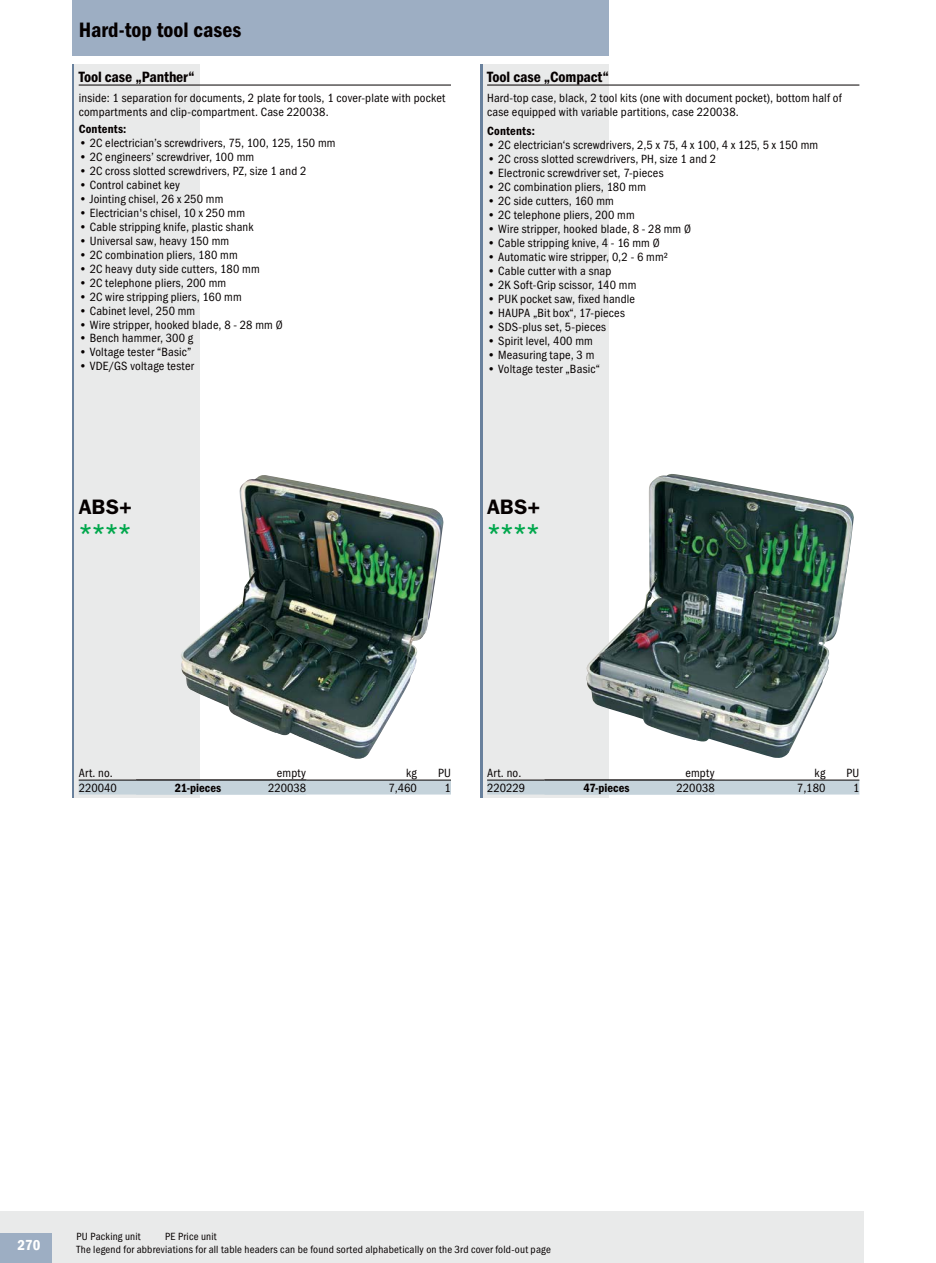
<style>
.page{position:relative;width:936px;height:1263px;background:#fff}
.page>*{position:absolute;margin:0;border:0;box-sizing:border-box;transform-origin:0 0}
.t1{font:25.5px "Franklin Gothic Demi ITC";color:#00a74c}
.t2{font:21px "Franklin Gothic Demi Cond ITC";color:#050000}
.t3{font:21px "Franklin Gothic Demi ITC";color:#050000}
.t4{font:15px "Franklin Gothic Demi Cond ITC";letter-spacing:-.01em;color:#050000}
.t5{font:15px "Franklin Gothic LT Com Dm Cn";color:#fff}
.t6{font:12px/14px "Franklin Gothic Book Cond ITC";letter-spacing:.015em;color:#050000}
.t7{font:12px "Franklin Gothic Demi Cond ITC";letter-spacing:.015em;color:#050000}
.t8{font:10.5px/12.6px "Franklin Gothic Book Cond ITC";letter-spacing:.02em;color:#050000}
</style>
<div class="page">
<div style="left:0;top:1212px;width:863px;height:51px;background:#e9eaea"></div>
<div style="left:0;top:1233px;width:51px;height:30px;background:#9daec3"></div>
<hr style="left:72px;top:64px;width:2px;height:1139px;background:#69819d">
<div style="left:74px;top:64px;width:126px;height:1139px;background:#e9eaea"></div>
<hr style="left:480px;top:64px;width:3px;height:1139px;background:#69819d">
<div style="left:483px;top:64px;width:125px;height:1139px;background:#e9eaea"></div>
<div style="left:68px;top:799px;width:383px;height:408px;background:#fff"></div>
<div style="left:476px;top:799px;width:383px;height:408px;background:#fff"></div>
<hr style="left:79px;top:85px;width:372px;height:1px;background:#050000">
<img style="left:181px;top:475px;width:263px;height:284px">
<div style="left:79px;top:780px;width:372px;height:14px;background:#c5d3db"></div>
<hr style="left:136px;top:780px;width:170px;height:1px;background:#050000">
<hr style="left:487px;top:85px;width:372px;height:1px;background:#050000">
<img style="left:586px;top:474px;width:267px;height:284px">
<div style="left:487px;top:780px;width:372px;height:14px;background:#c5d3db"></div>
<hr style="left:544px;top:780px;width:170px;height:1px;background:#050000">
<div style="left:72px;top:0;width:536px;height:55px;background:#9daec3"></div>
<h2 class="t2" style="left:79px;top:22px;width:164px">Hard-top tool cases</h2>
<p class="t4" style="left:79px;top:71px;width:118px">Tool case „Panther“</p>
<p class="t6" style="left:79px;top:92px;width:368px">inside: 1 separation for documents, 2 plate for tools, 1 cover-plate with pocket compartments and clip-compartment. Case 220038.</p>
<p class="t7" style="left:79px;top:125px;width:49px">Contents:</p>
<p class="t6" style="left:79px;top:137px;width:258px">• 2C electrician’s screwdrivers, 75, 100, 125, 150 mm</p>
<p class="t6" style="left:79px;top:151px;width:177px">• 2C engineers’ screwdriver, 100 mm</p>
<p class="t6" style="left:79px;top:165px;width:229px">• 2C cross slotted screwdrivers, PZ, size 1 and 2</p>
<p class="t6" style="left:79px;top:179px;width:103px">• Control cabinet key</p>
<p class="t6" style="left:79px;top:193px;width:146px">• Jointing chisel, 26 x 250 mm</p>
<p class="t6" style="left:79px;top:207px;width:168px">• Electrician's chisel, 10 x 250 mm</p>
<p class="t6" style="left:79px;top:221px;width:176px">• Cable stripping knife, plastic shank</p>
<p class="t6" style="left:79px;top:235px;width:152px">• Universal saw, heavy 150 mm</p>
<p class="t6" style="left:79px;top:248px;width:160px">• 2C combination pliers, 180 mm</p>
<p class="t6" style="left:79px;top:262px;width:182px">• 2C heavy duty side cutters, 180 mm</p>
<p class="t6" style="left:79px;top:276px;width:149px">• 2C telephone pliers, 200 mm</p>
<p class="t6" style="left:79px;top:290px;width:164px">• 2C wire stripping pliers, 160 mm</p>
<p class="t6" style="left:79px;top:304px;width:118px">• Cabinet level, 250 mm</p>
<p class="t6" style="left:79px;top:318px;width:205px">• Wire stripper, hooked blade, 8 - 28 mm Ø</p>
<p class="t6" style="left:79px;top:332px;width:116px">• Bench hammer, 300 g</p>
<p class="t6" style="left:79px;top:346px;width:114px">• Voltage tester “Basic”</p>
<p class="t6" style="left:79px;top:360px;width:117px">• VDE/GS voltage tester</p>
<p class="t4" style="left:487px;top:71px;width:123px">Tool case „Compact“</p>
<p class="t6" style="left:487px;top:92px;width:356px">Hard-top case, black, 2 tool kits (one with document pocket), bottom half of case equipped with variable partitions, case 220038.</p>
<p class="t7" style="left:487px;top:127px;width:49px">Contents:</p>
<p class="t6" style="left:487px;top:139px;width:332px">• 2C electrician‘s screwdrivers, 2,5 x 75, 4 x 100, 4 x 125, 5 x 150 mm</p>
<p class="t6" style="left:487px;top:153px;width:231px">• 2C cross slotted screwdrivers, PH, size 1 and 2</p>
<p class="t6" style="left:487px;top:167px;width:178px">• Electronic screwdriver set, 7-pieces</p>
<p class="t6" style="left:487px;top:181px;width:160px">• 2C combination pliers, 180 mm</p>
<p class="t6" style="left:487px;top:195px;width:128px">• 2C side cutters, 160 mm</p>
<p class="t6" style="left:487px;top:209px;width:149px">• 2C telephone pliers, 200 mm</p>
<p class="t6" style="left:487px;top:223px;width:205px">• Wire stripper, hooked blade, 8 - 28 mm Ø</p>
<p class="t6" style="left:487px;top:237px;width:174px">• Cable stripping knive, 4 - 16 mm Ø</p>
<p class="t6" style="left:487px;top:251px;width:182px">• Automatic wire stripper, 0,2 - 6 mm²</p>
<p class="t6" style="left:487px;top:265px;width:126px">• Cable cutter with a snap</p>
<p class="t6" style="left:487px;top:279px;width:151px">• 2K Soft-Grip scissor, 140 mm</p>
<p class="t6" style="left:487px;top:293px;width:149px">• PUK pocket saw, fixed handle</p>
<p class="t6" style="left:487px;top:307px;width:139px">• HAUPA „Bit box“, 17-pieces</p>
<p class="t6" style="left:487px;top:320px;width:120px">• SDS-plus set, 5-pieces</p>
<p class="t6" style="left:487px;top:334px;width:107px">• Spirit level, 400 mm</p>
<p class="t6" style="left:487px;top:348px;width:109px">• Measuring tape, 3 m</p>
<p class="t6" style="left:487px;top:362px;width:114px">• Voltage tester „Basic“</p>
<h2 class="t3" style="left:79px;top:499px;width:55px">ABS+</h2>
<h1 class="t1" style="left:79px;top:523px;width:54px">****</h1>
<h2 class="t3" style="left:487px;top:499px;width:55px">ABS+</h2>
<h1 class="t1" style="left:487px;top:523px;width:54px">****</h1>
<p class="t6" style="left:79px;top:767px;width:36px">Art. no.</p>
<p class="t6" style="left:406px;top:767px;width:12px">kg</p>
<p class="t6" style="left:438px;top:767px;width:14px">PU</p>
<p class="t6" style="left:79px;top:781px;width:40px">220040</p>
<p class="t6" style="left:388px;top:781px;width:30px">7,460</p>
<p class="t6" style="left:444px;top:781px;width:8px">1</p>
<p class="t6" style="left:277px;top:767px;width:31px">empty</p>
<p class="t7" style="left:175px;top:783px;width:48px">21-pieces</p>
<p class="t6" style="left:268px;top:781px;width:40px">220038</p>
<p class="t6" style="left:487px;top:767px;width:36px">Art. no.</p>
<p class="t6" style="left:814px;top:767px;width:12px">kg</p>
<p class="t6" style="left:846px;top:767px;width:14px">PU</p>
<p class="t6" style="left:487px;top:781px;width:40px">220229</p>
<p class="t6" style="left:797px;top:781px;width:30px">7,180</p>
<p class="t6" style="left:853px;top:781px;width:8px">1</p>
<p class="t6" style="left:685px;top:767px;width:31px">empty</p>
<p class="t7" style="left:583px;top:783px;width:48px">47-pieces</p>
<p class="t6" style="left:676px;top:781px;width:40px">220038</p>
<p class="t5" style="left:18px;top:1236px;width:24px">270</p>
<p class="t8" style="left:76px;top:1231px;width:66px">PU Packing unit</p>
<p class="t8" style="left:76px;top:1231px;width:476px;text-indent:89px">PE Price unit<br>The legend for abbreviations for all table headers can be found sorted alphabetically on the 3rd cover fold-out page</p>
</div>
